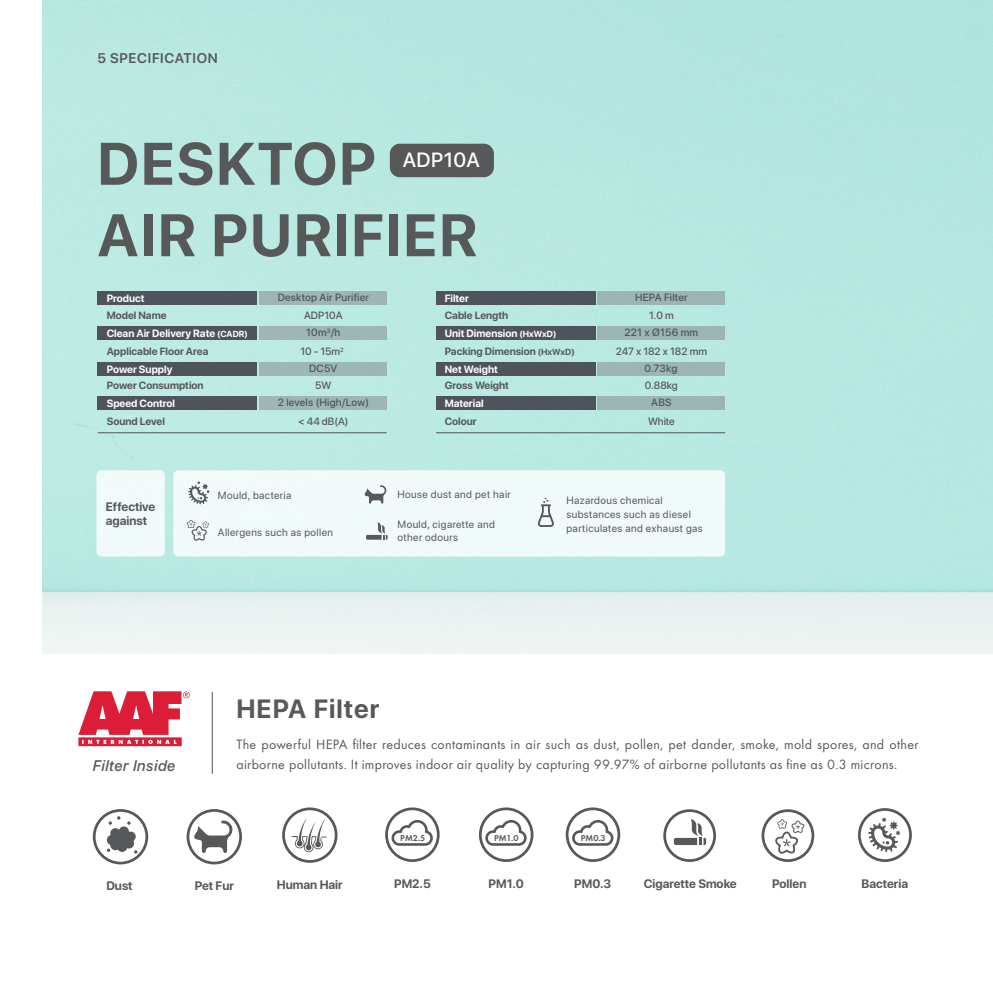
<style>
.page{position:relative;width:993px;height:993px;background:#fff}
.page>*{position:absolute;margin:0;border:0;box-sizing:border-box;transform-origin:0 0}
.t1{font:700 59.5px "SF Pro Display";letter-spacing:.03em;color:#57585a}
.t2{font:700 26.25px "SF Pro Display";letter-spacing:.04em;color:#57585a}
.t3{font:500 20.47px "SF Pro Display";letter-spacing:.02em;color:#fff}
.t4{font:italic 500 15.22px "SF Pro Display";letter-spacing:.03em;color:#57585a}
.t5{font:14px/20.3px "Futura T";letter-spacing:.02em;color:#57585a}
.t6{font:600 14px "SF Pro Display";letter-spacing:.05em;color:#57585a}
.t7{font:700 12.25px "SF Pro Display";color:#57585a}
.t8{font:10.5px/14px "SF Pro Display";letter-spacing:.04em;color:#57585a}
.t9{font:700 10.5px "SF Pro Display";color:#57585a}
.t10{font:700 10.5px "SF Pro Display";color:#fff}
.t11{font:500 10.5px "SF Pro Display";letter-spacing:.02em;color:#4f545f}
.t12{font:500 10.5px "SF Pro Display";color:#57585a}
.t13{font:600 8.92px "Futura T";color:#57585a}
.s1{font-size:8.75px}
</style>
<div class="page">
<img style="left:43px;top:0;width:949px;height:653px">
<div style="left:259px;top:291px;width:128px;height:14px;background:#9db6b4"></div>
<div style="left:259px;top:326px;width:128px;height:14px;background:#9eb6b4"></div>
<div style="left:259px;top:362px;width:128px;height:13px;background:#9eb6b4"></div>
<div style="left:259px;top:396px;width:128px;height:13px;background:#9eb6b4"></div>
<div style="left:98px;top:326px;width:159px;height:14px;background:#4f535c"></div>
<div style="left:98px;top:362px;width:159px;height:13px;background:#4f535c"></div>
<div style="left:98px;top:396px;width:159px;height:13px;background:#4f535c"></div>
<div style="left:98px;top:291px;width:159px;height:14px;background:#4f535c"></div>
<div style="left:597px;top:291px;width:127px;height:14px;background:#9cb5b3"></div>
<div style="left:597px;top:326px;width:127px;height:14px;background:#9cb5b3"></div>
<div style="left:597px;top:362px;width:127px;height:13px;background:#9cb6b3"></div>
<div style="left:597px;top:396px;width:127px;height:13px;background:#9cb6b3"></div>
<div style="left:435px;top:326px;width:160px;height:14px;background:#4f535c"></div>
<div style="left:435px;top:362px;width:160px;height:13px;background:#4f535c"></div>
<div style="left:435px;top:396px;width:160px;height:13px;background:#4f535c"></div>
<div style="left:435px;top:291px;width:160px;height:14px;background:#4f535c"></div>
<div style="left:389px;top:144px;width:104px;height:33px;background:#57585a;border-radius:10px"></div>
<div style="left:93px;top:808px;width:55px;height:56px;border:3px solid #57585a;border-radius:50%"></div>
<svg style="left:107px;top:816px;width:30px;height:37px"></svg>
<div style="left:186px;top:808px;width:56px;height:56px;border:3px solid #57585a;border-radius:50%"></div>
<svg style="left:193px;top:819px;width:40px;height:33px"></svg>
<div style="left:282px;top:807px;width:55px;height:55px;border:3px solid #57585a;border-radius:50%"></div>
<svg style="left:291px;top:818px;width:36px;height:34px"></svg>
<div style="left:761px;top:809px;width:53px;height:52px;border:3px solid #57585a;border-radius:50%"></div>
<svg style="left:775px;top:818px;width:29px;height:35px"></svg>
<div style="left:663px;top:809px;width:52px;height:52px;border:3px solid #57585a;border-radius:50%"></div>
<svg style="left:673px;top:819px;width:33px;height:25px"></svg>
<div style="left:857px;top:807px;width:54px;height:54px;border:3px solid #57585a;border-radius:50%"></div>
<svg style="left:868px;top:817px;width:31px;height:34px"></svg>
<div style="left:385px;top:807px;width:54px;height:54px;border:3px solid #57585a;border-radius:50%"></div>
<svg style="left:391px;top:818px;width:41px;height:27px"></svg>
<div style="left:479px;top:807px;width:54px;height:54px;border:3px solid #57585a;border-radius:50%"></div>
<svg style="left:485px;top:818px;width:41px;height:27px"></svg>
<div style="left:565px;top:807px;width:55px;height:54px;border:3px solid #57585a;border-radius:50%"></div>
<svg style="left:572px;top:818px;width:41px;height:27px"></svg>
<hr style="left:98px;top:432px;width:288px;height:1px;background:#4f535c">
<hr style="left:436px;top:432px;width:288px;height:1px;background:#4f535c">
<div style="left:96px;top:470px;width:69px;height:86px;background:#f1fbf9;border-radius:5px"></div>
<div style="left:173px;top:470px;width:551px;height:86px;background:#f1faf9;border-radius:5px"></div>
<svg style="left:186px;top:520px;width:23px;height:20px"></svg>
<svg style="left:366px;top:522px;width:21px;height:17px"></svg>
<svg style="left:188px;top:481px;width:21px;height:23px"></svg>
<svg style="left:537px;top:497px;width:17px;height:29px"></svg>
<svg style="left:364px;top:485px;width:22px;height:18px"></svg>
<svg style="left:78px;top:691px;width:112px;height:55px"></svg>
<hr style="left:212px;top:691px;width:1px;height:82px;background:#4f535c">
<p class="t6" style="left:97px;top:50px;width:122px">5 SPECIFICATION</p>
<p class="t1" style="left:97px;top:129px;width:280px">DESKTOP</p>
<p class="t1" style="left:97px;top:201px;width:381px">AIR PURIFIER</p>
<p class="t11" style="left:277px;top:291px;width:93px">Desktop Air Purifier</p>
<p class="t9" style="left:107px;top:309px;width:61px">Model Name</p>
<p class="t10" style="left:107px;top:327px;width:142px">Clean Air Delivery Rate <span class="s1">(CADR)</span></p>
<p class="t10" style="left:107px;top:362px;width:67px">Power Supply</p>
<p class="t10" style="left:107px;top:397px;width:70px">Speed Control</p>
<p class="t3" style="left:403px;top:148px;width:79px">ADP10A</p>
<p class="t11" style="left:635px;top:291px;width:54px">HEPA Filter</p>
<p class="t10" style="left:444px;top:292px;width:26px">Filter</p>
<p class="t10" style="left:107px;top:292px;width:39px">Product</p>
<p class="t12" style="left:304px;top:309px;width:40px">ADP10A</p>
<p class="t12" style="left:649px;top:309px;width:26px">1.0 m</p>
<p class="t9" style="left:444px;top:309px;width:65px">Cable Length</p>
<p class="t10" style="left:444px;top:327px;width:113px">Unit Dimension <span class="s1">(HxWxD)</span></p>
<p class="t10" style="left:444px;top:362px;width:55px">Net Weight</p>
<p class="t10" style="left:444px;top:397px;width:40px">Material</p>
<p class="t11" style="left:306px;top:326px;width:36px">10m<sup>3</sup>/h</p>
<p class="t11" style="left:309px;top:362px;width:30px">DC5V</p>
<p class="t11" style="left:277px;top:396px;width:93px">2 levels (High/Low)</p>
<p class="t11" style="left:624px;top:326px;width:75px">221 x Ø156 mm</p>
<p class="t11" style="left:644px;top:362px;width:34px">0.73kg</p>
<p class="t11" style="left:651px;top:396px;width:22px">ABS</p>
<p class="t9" style="left:107px;top:345px;width:103px">Applicable Floor Area</p>
<p class="t12" style="left:300px;top:345px;width:45px">10 - 15m<sup>2</sup></p>
<p class="t9" style="left:107px;top:379px;width:98px">Power Consumption</p>
<p class="t12" style="left:315px;top:379px;width:18px">5W</p>
<p class="t9" style="left:107px;top:415px;width:60px">Sound Level</p>
<p class="t12" style="left:298px;top:415px;width:52px">&lt; 44 dB(A)</p>
<p class="t9" style="left:444px;top:345px;width:131px">Packing Dimension <span class="s1">(HxWxD)</span></p>
<p class="t12" style="left:615px;top:345px;width:93px">247 x 182 x 182 mm</p>
<p class="t9" style="left:444px;top:379px;width:66px">Gross Weight</p>
<p class="t12" style="left:644px;top:379px;width:35px">0.88kg</p>
<p class="t9" style="left:444px;top:415px;width:33px">Colour</p>
<p class="t12" style="left:647px;top:415px;width:28px">White</p>
<p class="t7" style="left:106px;top:499px;width:51px">Effective</p>
<p class="t7" style="left:106px;top:514px;width:43px">against</p>
<p class="t8" style="left:218px;top:488px;width:75px">Mould, bacteria</p>
<p class="t8" style="left:218px;top:524px;width:116px">Allergens such as pollen</p>
<p class="t8" style="left:397px;top:487px;width:115px">House dust and pet hair</p>
<p class="t8" style="left:397px;top:517px;width:99px;line-height:13.1px">Mould, cigarette and other odours</p>
<p class="t8" style="left:566px;top:493px;width:138px">Hazardous chemical substances such as diesel particulates and exhaust gas</p>
<p class="t4" style="left:93px;top:754px;width:84px">Filter Inside</p>
<p class="t2" style="left:236px;top:693px;width:144px">HEPA Filter</p>
<p class="t5" style="left:236px;top:733px;width:683px">The powerful HEPA filter reduces contaminants in air such as dust, pollen, pet dander, smoke, mold spores, and other airborne pollutants. It improves indoor air quality by capturing 99.97% of airborne pollutants as fine as 0.3 microns.</p>
<p class="t13" style="left:400px;top:832px;width:26px">PM2.5</p>
<p class="t13" style="left:494px;top:832px;width:26px">PM1.0</p>
<p class="t13" style="left:580px;top:832px;width:26px">PM0.3</p>
<p class="t7" style="left:106px;top:878px;width:28px">Dust</p>
<p class="t7" style="left:195px;top:878px;width:41px">Pet Fur</p>
<p class="t7" style="left:277px;top:877px;width:67px">Human Hair</p>
<p class="t7" style="left:394px;top:875px;width:38px">PM2.5</p>
<p class="t7" style="left:643px;top:875px;width:94px">Cigarette Smoke</p>
<p class="t7" style="left:772px;top:875px;width:36px">Pollen</p>
<p class="t7" style="left:861px;top:875px;width:48px">Bacteria</p>
<p class="t7" style="left:488px;top:875px;width:37px">PM1.0</p>
<p class="t7" style="left:574px;top:875px;width:38px">PM0.3</p>
</div>
